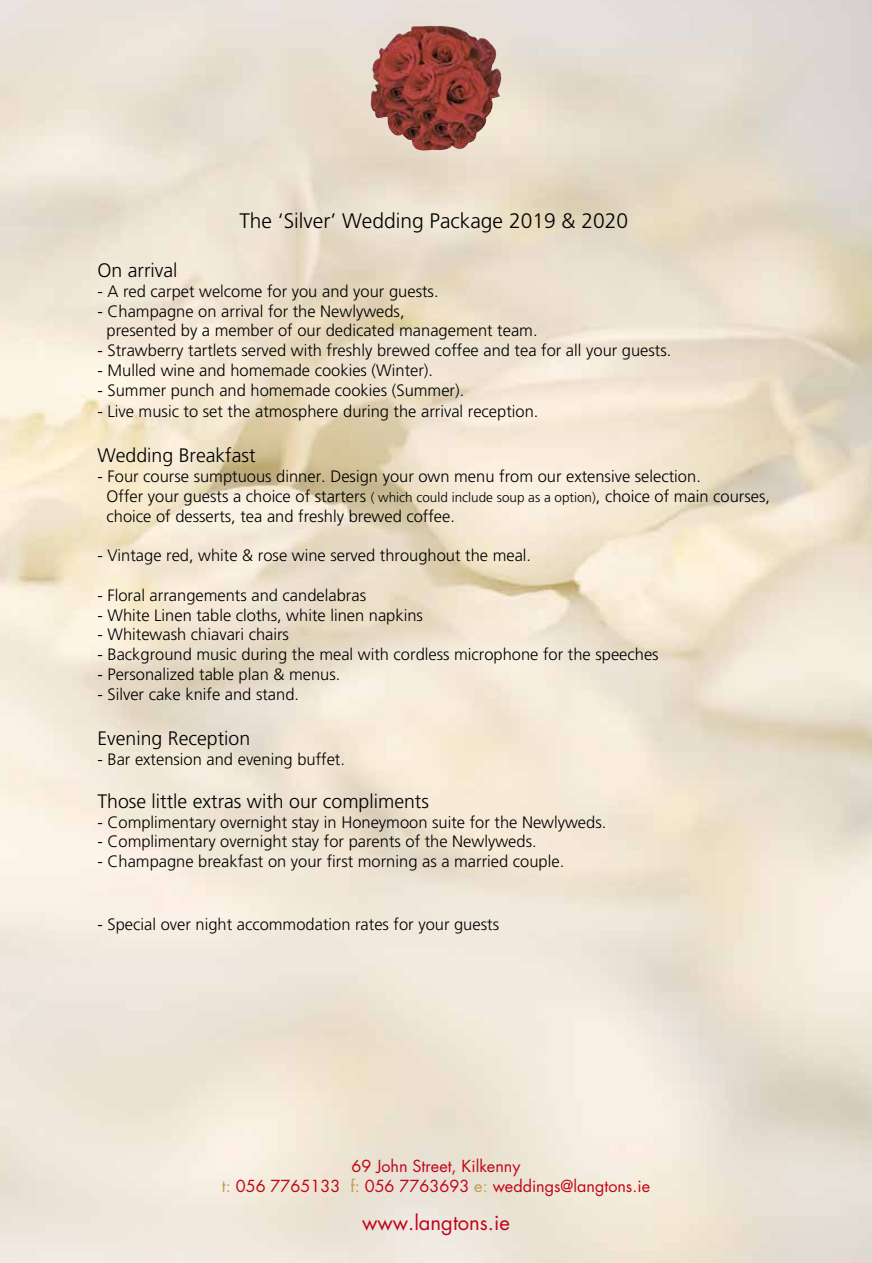
<style>
.page{position:relative;width:872px;height:1263px;background:#fff}
.page>*{position:absolute;margin:0;border:0;box-sizing:border-box;transform-origin:0 0}
.t1{font:300 21px "Frutiger LT Std";color:#000}
.t2{font:20.25px "Futura";color:#c00418}
.t3{font:300 19.5px "Frutiger LT Std";color:#000}
.t4{font:300 16.5px/19.8px "Frutiger LT Std";color:#000}
.t5{font:16.2px/19.4px "Futura";color:#c00418;text-align:center}
.s1{font-size:13.5px}
.s2{color:#c09b5b}
</style>
<div class="page">
<img style="left:0;top:0;width:872px;height:1263px">
<img style="left:370px;top:25px;width:61px;height:111px">
<p class="t1" style="left:239px;top:209px;width:390px">The ‘Silver’ Wedding Package 2019 &amp; 2020</p>
<p class="t3" style="left:97px;top:259px;width:82px">On arrival</p>
<p class="t4" style="left:97px;top:281px;width:343px">- A red carpet welcome for you and your guests.</p>
<p class="t4" style="left:107px;top:301px;width:432px;text-indent:-9px">- Champagne on arrival for the Newlyweds,<br>presented by a member of our dedicated management team.</p>
<p class="t4" style="left:97px;top:341px;width:575px">- Strawberry tartlets served with freshly brewed coffee and tea for all your guests.</p>
<p class="t4" style="left:97px;top:361px;width:337px">- Mulled wine and homemade cookies (Winter).</p>
<p class="t4" style="left:97px;top:380px;width:368px">- Summer punch and homemade cookies (Summer).</p>
<p class="t4" style="left:97px;top:402px;width:442px">- Live music to set the atmosphere during the arrival reception.</p>
<p class="t3" style="left:97px;top:445px;width:160px">Wedding Breakfast</p>
<p class="t4" style="left:107px;top:467px;width:665px;text-indent:-9px">- Four course sumptuous dinner. Design your own menu from our extensive selection.<br>Offer your guests a choice of starters <span class="s1">( which could include soup as a option)</span>, choice of main courses, choice of desserts, tea and freshly brewed coffee.</p>
<p class="t4" style="left:97px;top:546px;width:435px">- Vintage red, white &amp; rose wine served throughout the meal.</p>
<p class="t4" style="left:97px;top:585px;width:270px">- Floral arrangements and candelabras</p>
<p class="t4" style="left:97px;top:605px;width:327px">- White Linen table cloths, white linen napkins</p>
<p class="t4" style="left:97px;top:625px;width:193px">- Whitewash chiavari chairs</p>
<p class="t4" style="left:97px;top:645px;width:563px">- Background music during the meal with cordless microphone for the speeches</p>
<p class="t4" style="left:97px;top:664px;width:244px">- Personalized table plan &amp; menus.</p>
<p class="t4" style="left:97px;top:684px;width:203px">- Silver cake knife and stand.</p>
<p class="t3" style="left:97px;top:727px;width:154px">Evening Reception</p>
<p class="t4" style="left:97px;top:749px;width:249px">- Bar extension and evening buffet.</p>
<p class="t3" style="left:97px;top:790px;width:333px">Those little extras with our compliments</p>
<p class="t4" style="left:97px;top:812px;width:510px">- Complimentary overnight stay in Honeymoon suite for the Newlyweds.</p>
<p class="t4" style="left:97px;top:832px;width:441px">- Complimentary overnight stay for parents of the Newlyweds.</p>
<p class="t4" style="left:97px;top:852px;width:468px">- Champagne breakfast on your first morning as a married couple.</p>
<p class="t4" style="left:97px;top:915px;width:403px">- Special over night accommodation rates for your guests</p>
<p class="t5" style="left:222px;top:1156px;width:429px">69 John Street, Kilkenny<br><span class="s2">t:</span> 056 7765133 <span class="s2">f:</span> 056 7763693 <span class="s2">e:</span> weddings@langtons.ie</p>
<p class="t2" style="left:362px;top:1209px;width:149px">www.langtons.ie</p>
</div>
